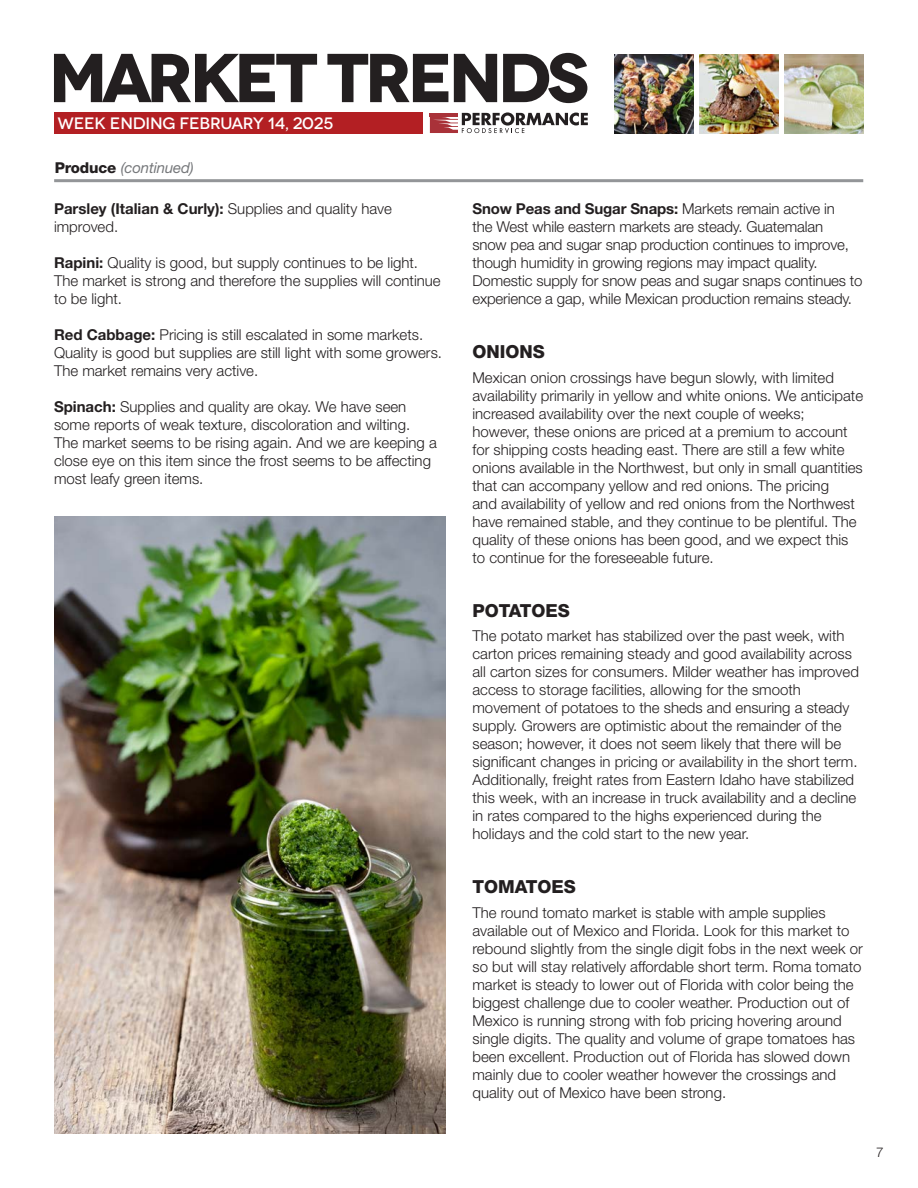
<style>
.page{position:relative;width:918px;height:1188px;background:#fff}
.page>*{position:absolute;margin:0;border:0;box-sizing:border-box;transform-origin:0 0}
.t1{font:700 69px "Novecentowide";letter-spacing:-.07em;color:#231f20}
.Section_Header{font:800 18px "Helvetica Neue LT Std";color:#231f20}
.t2{font:500 16.5px "Novecentowide";letter-spacing:-.01em;color:#fff}
.Body{font:300 15px/18px "Helvetica Neue LT Std";color:#231f20}
.t3{font:italic 15px "Helvetica Neue LT Std";letter-spacing:-.01em;color:#76787b}
.t4{font:300 13.5px "Helvetica Neue LT Std";color:#231f20}
.s1{font-weight:800;font-style:normal;color:#231f20}
.s2{font-weight:700}
</style>
<div class="page">
<div style="left:55px;top:112px;width:368px;height:21px;background:#b31f23"></div>
<svg style="left:430px;top:112px;width:158px;height:21px"></svg>
<img style="left:614px;top:54px;width:80px;height:79px">
<img style="left:785px;top:54px;width:79px;height:79px">
<img style="left:699px;top:54px;width:80px;height:79px">
<hr style="left:54px;top:179px;width:809px;height:3px;background:#939598">
<img style="left:54px;top:516px;width:392px;height:618px">
<h1 class="t1" style="left:49px;top:35px;width:542px">MARKET TRENDS</h1>
<p class="t2" style="left:58px;top:113px;width:277px">WEEK ENDING FEBRUARY 14, 2025</p>
<p class="t3" style="left:55px;top:158px;width:141px"><span class="s1">Produce</span> (continued)</p>
<p class="Body" style="left:54px;top:199px;width:340px"><span class="s2">Parsley (Italian &amp; Curly):</span> Supplies and quality have improved.</p>
<p class="Body" style="left:54px;top:253px;width:388px"><span class="s2">Rapini:</span> Quality is good, but supply continues to be light.<br>The market is strong and therefore the supplies will continue to be light.</p>
<p class="Body" style="left:54px;top:325px;width:390px"><span class="s2">Red Cabbage:</span> Pricing is still escalated in some markets.<br>Quality is good but supplies are still light with some growers.<br>The market remains very active.</p>
<p class="Body" style="left:54px;top:397px;width:384px"><span class="s2">Spinach:</span> Supplies and quality are okay. We have seen some reports of weak texture, discoloration and wilting.<br>The market seems to be rising again. And we are keeping a close eye on this item since the frost seems to be affecting most leafy green items.</p>
<p class="Body" style="left:472px;top:199px;width:392px"><span class="s2">Snow Peas and Sugar Snaps:</span> Markets remain active in<br>the West while eastern markets are steady. Guatemalan<br>snow pea and sugar snap production continues to improve, though humidity in growing regions may impact quality.<br>Domestic supply for snow peas and sugar snaps continues to experience a gap, while Mexican production remains steady.</p>
<p class="Section_Header" style="left:472px;top:341px;width:74px">ONIONS</p>
<p class="Body" style="left:472px;top:368px;width:392px">Mexican onion crossings have begun slowly, with limited availability primarily in yellow and white onions. We anticipate increased availability over the next couple of weeks; however, these onions are priced at a premium to account for shipping costs heading east. There are still a few white onions available in the Northwest, but only in small quantities that can accompany yellow and red onions. The pricing<br>and availability of yellow and red onions from the Northwest have remained stable, and they continue to be plentiful. The quality of these onions has been good, and we expect this to continue for the foreseeable future.</p>
<p class="Section_Header" style="left:472px;top:600px;width:99px">POTATOES</p>
<p class="Body" style="left:472px;top:627px;width:388px">The potato market has stabilized over the past week, with carton prices remaining steady and good availability across all carton sizes for consumers. Milder weather has improved access to storage facilities, allowing for the smooth movement of potatoes to the sheds and ensuring a steady supply. Growers are optimistic about the remainder of the season; however, it does not seem likely that there will be significant changes in pricing or availability in the short term.<br>Additionally, freight rates from Eastern Idaho have stabilized this week, with an increase in truck availability and a decline in rates compared to the highs experienced during the holidays and the cold start to the new year.</p>
<p class="Section_Header" style="left:472px;top:876px;width:105px">TOMATOES</p>
<p class="Body" style="left:472px;top:904px;width:392px">The round tomato market is stable with ample supplies available out of Mexico and Florida. Look for this market to rebound slightly from the single digit fobs in the next week or so but will stay relatively affordable short term. Roma tomato market is steady to lower out of Florida with color being the biggest challenge due to cooler weather. Production out of Mexico is running strong with fob pricing hovering around single digits. The quality and volume of grape tomatoes has been excellent. Production out of Florida has slowed down mainly due to cooler weather however the crossings and quality out of Mexico have been strong.</p>
<p class="t4" style="left:876px;top:1144px;width:9px">7</p>
</div>
